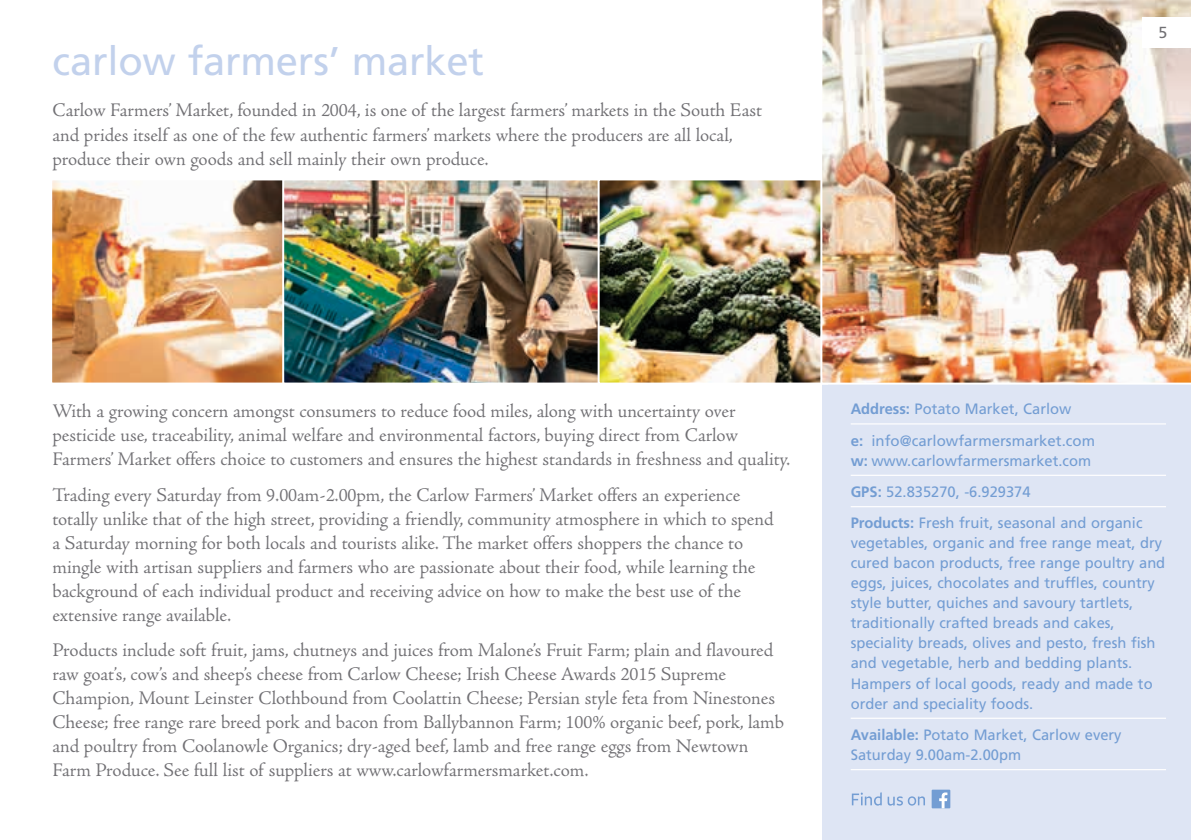
<style>
.page{position:relative;width:1191px;height:840px;background:#fff}
.page>*{position:absolute;margin:0;border:0;box-sizing:border-box;transform-origin:0 0}
.t1{font:40px "Frutiger";letter-spacing:-.005em;color:#c2d1ec}
.t2{font:20px/24px "Adobe Jenson";letter-spacing:-.005em;color:#717074}
.t3{font:16px "Frutiger";color:#717074}
.t4{font:15px/20px "Frutiger";color:#739dd3}
.s1{font-weight:700}
</style>
<div class="page">
<div style="left:822px;top:338px;width:369px;height:501px;background:#dee5f4"></div>
<img style="left:53px;top:181px;width:229px;height:200px">
<div style="left:50px;top:178px;width:244px;height:206px;border:2px solid #fff"></div>
<img style="left:285px;top:181px;width:312px;height:200px">
<div style="left:282px;top:178px;width:329px;height:206px;border:2px solid #fff"></div>
<img style="left:600px;top:181px;width:219px;height:200px">
<div style="left:597px;top:178px;width:231px;height:206px;border:2px solid #fff"></div>
<img style="left:819px;top:0;width:372px;height:385px">
<hr style="left:850px;top:423px;width:316px;height:1px;background:#fff">
<hr style="left:850px;top:474px;width:316px;height:1px;background:#fff">
<hr style="left:850px;top:506px;width:316px;height:1px;background:#fff">
<hr style="left:850px;top:717px;width:316px;height:1px;background:#fff">
<hr style="left:850px;top:768px;width:316px;height:1px;background:#fff">
<div style="left:1142px;top:17px;width:49px;height:31px;background:#fff"></div>
<div style="left:931px;top:789px;width:19px;height:18px;background:#739dd3"></div>
<svg style="left:852px;top:792px;width:29px;height:13px"></svg>
<svg style="left:887px;top:796px;width:38px;height:9px"></svg>
<svg style="left:939px;top:792px;width:8px;height:15px"></svg>
<h1 class="t1" style="left:52px;top:38px;width:433px">carlow farmers’ market</h1>
<p class="t2" style="left:52px;top:99px;width:711px">Carlow Farmers’ Market, founded in 2004, is one of the largest farmers’ markets in the South East and prides itself as one of the few authentic farmers’ markets where the producers are all local, produce their own goods and sell mainly their own produce.</p>
<p class="t3" style="left:1158px;top:23px;width:10px">5</p>
<p class="t2" style="left:52px;top:399px;width:739px">With a growing concern amongst consumers to reduce food miles, along with uncertainty over pesticide use, traceability, animal welfare and environmental factors, buying direct from Carlow<br>Farmers’ Market offers choice to customers and ensures the highest standards in freshness and quality.</p>
<p class="t2" style="left:52px;top:483px;width:723px">Trading every Saturday from 9.00am-2.00pm, the Carlow Farmers’ Market offers an experience totally unlike that of the high street, providing a friendly, community atmosphere in which to spend a Saturday morning for both locals and tourists alike. The market offers shoppers the chance to mingle with artisan suppliers and farmers who are passionate about their food, while learning the background of each individual product and receiving advice on how to make the best use of the extensive range available.</p>
<p class="t2" style="left:52px;top:638px;width:733px">Products include soft fruit, jams, chutneys and juices from Malone’s Fruit Farm; plain and flavoured raw goat’s, cow’s and sheep’s cheese from Carlow Cheese; Irish Cheese Awards 2015 Supreme Champion, Mount Leinster Clothbound from Coolattin Cheese; Persian style feta from Ninestones Cheese; free range rare breed pork and bacon from Ballybannon Farm; 100% organic beef, pork, lamb and poultry from Coolanowle Organics; dry-aged beef, lamb and free range eggs from Newtown Farm Produce. See full list of suppliers at www.carlowfarmersmarket.com.</p>
<p class="t4" style="left:850px;top:393px;width:246px;line-height:31.4px"><span class="s1">Address:</span> Potato Market, Carlow<br><span class="s1">e:</span> info@carlowfarmersmarket.com</p>
<p class="t4" style="left:850px;top:444px;width:293px;line-height:31.4px"><span class="s1">w:</span> www.carlowfarmersmarket.com<br><span class="s1">GPS:</span> 52.835270, -6.929374<br><span class="s1">Products:</span> Fresh fruit, seasonal and organic</p>
<p class="t4" style="left:850px;top:533px;width:316px">vegetables, organic and free range meat, dry cured bacon products, free range poultry and eggs, juices, chocolates and truffles, country style butter, quiches and savoury tartlets, traditionally crafted breads and cakes, speciality breads, olives and pesto, fresh fish and vegetable, herb and bedding plants.<br>Hampers of local goods, ready and made to order and speciality foods.</p>
<p class="t4" style="left:850px;top:724px;width:272px"><span class="s1">Available:</span> Potato Market, Carlow every<br>Saturday 9.00am-2.00pm</p>
</div>
